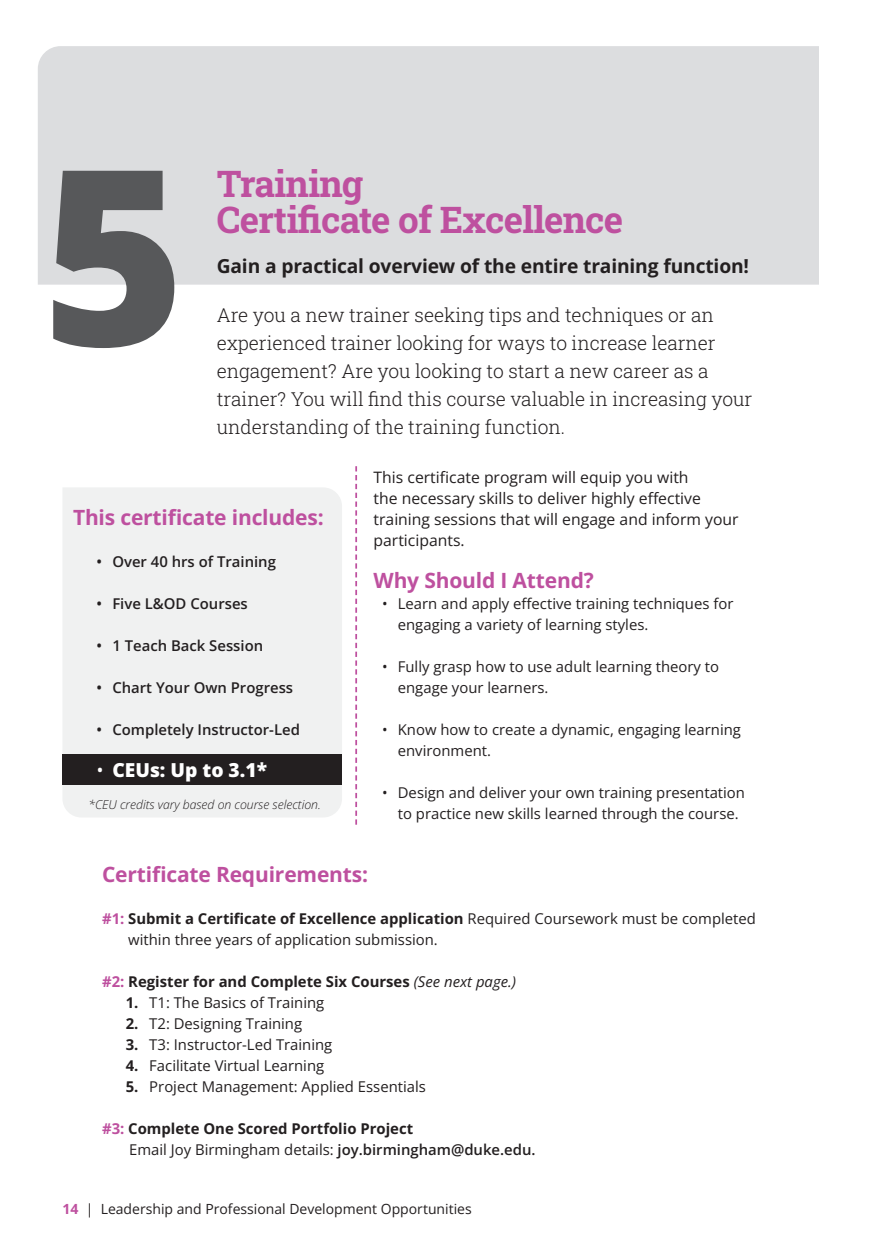
<style>
.page{position:relative;width:882px;height:1260px;background:#fff}
.page>*{position:absolute;margin:0;border:0;box-sizing:border-box;transform-origin:0 0}
.a_head{font:800 245px "Open Sans";color:#57585a}
.Certificate_name_purple{font:700 36.75px "Roboto Slab";letter-spacing:-.02em;color:#be509f}
.B_head_purple{font:700 21px "Open Sans";letter-spacing:-.01em;color:#be509f}
.Academy_intro{font:300 19.25px/28px "Roboto Slab";letter-spacing:-.005em;color:#231f20}
.B_head_purple-2{font:700 19.25px "Open Sans";letter-spacing:-.01em;color:#231f20}
.t1{font:800 19.25px "Open Sans";color:#fff}
.body{font:15.75px/21px "Open Sans";color:#231f20}
.c_head{font:14.88px/21px "Open Sans";color:#231f20}
.t2{font:600 14.88px "Open Sans";color:#231f20}
.c_head-2{font:700 14.88px "Open Sans";color:#231f20}
.body-2{font:14.88px "Open Sans";color:#231f20}
.t3{font:14px "Open Sans";color:#231f20}
.footnote{font:italic 300 12.25px "Open Sans";letter-spacing:-.005em;color:#231f20}
.s1{font-weight:400}
.s2{font-weight:700;color:#be509f}
.s3{font-weight:700}
.s4{color:#be509f}
.s5{font-weight:400;font-style:italic}
.s6{font-weight:600}
</style>
<div class="page">
<div style="left:38px;top:46px;width:781px;height:239px;background:#dcdddf"></div>
<div style="left:63px;top:488px;width:279px;height:329px;background:#f0f1f1"></div>
<div style="left:62px;top:754px;width:280px;height:31px;background:#231f20"></div>
<svg style="left:355px;top:466px;width:2px;height:359px"></svg>
<p class="a_head" style="left:42px;top:89px;width:145px">5</p>
<p class="Certificate_name_purple" style="left:217px;top:158px;width:148px">Training</p>
<p class="Certificate_name_purple" style="left:217px;top:195px;width:408px">Certificate of Excellence</p>
<p class="B_head_purple-2" style="left:217px;top:253px;width:534px">Gain a practical overview of the entire training function!</p>
<p class="Academy_intro" style="left:217px;top:301px;width:537px">Are you a new trainer seeking tips and techniques or an experienced trainer looking for ways to increase learner engagement? Are you looking to start a new career as a trainer? You will find this course valuable in increasing your understanding of the training function.</p>
<p class="body" style="left:374px;top:466px;width:367px">This certificate program will equip you with<br>the necessary skills to deliver highly effective training sessions that will engage and inform your participants.</p>
<p class="B_head_purple" style="left:374px;top:566px;width:222px">Why Should I Attend?</p>
<p class="c_head" style="left:398px;top:593px;width:337px;text-indent:-16px">• Learn and apply effective training techniques for engaging a variety of learning styles.</p>
<p class="c_head" style="left:398px;top:656px;width:323px;text-indent:-16px">• Fully grasp how to use adult learning theory to engage your learners.</p>
<p class="c_head" style="left:398px;top:719px;width:345px;text-indent:-16px">• Know how to create a dynamic, engaging learning environment.</p>
<p class="c_head" style="left:398px;top:782px;width:349px;text-indent:-16px">• Design and deliver your own training presentation to practice new skills learned through the course.</p>
<p class="B_head_purple" style="left:73px;top:503px;width:252px">This certificate includes:</p>
<p class="t2" style="left:97px;top:551px;width:181px">• Over 40 hrs of Training</p>
<p class="t2" style="left:97px;top:593px;width:153px">• Five L&amp;OD Courses</p>
<p class="t2" style="left:97px;top:635px;width:168px">• 1 Teach Back Session</p>
<p class="t2" style="left:97px;top:677px;width:198px">• Chart Your Own Progress</p>
<p class="t2" style="left:97px;top:719px;width:205px">• Completely Instructor-Led</p>
<p class="t1" style="left:97px;top:757px;width:172px"><span class="s1">•</span> CEUs: Up to 3.1*</p>
<p class="footnote" style="left:88px;top:795px;width:234px">*CEU credits vary based on course selection.</p>
<p class="B_head_purple" style="left:102px;top:860px;width:268px">Certificate Requirements:</p>
<p class="c_head" style="left:128px;top:908px;width:629px;text-indent:-26px"><span class="s2">#1:</span> <span class="s3">Submit a Certificate of Excellence application</span> Required Coursework must be completed within three years of application submission.</p>
<p class="c_head-2" style="left:102px;top:971px;width:416px"><span class="s4">#2:</span> Register for and Complete Six Courses <span class="s5">(See next page.)</span></p>
<p class="c_head" style="left:126px;top:992px;width:200px"><span class="s3">1.</span> T1: The Basics of Training</p>
<p class="c_head" style="left:126px;top:1013px;width:178px"><span class="s3">2.</span> T2: Designing Training</p>
<p class="c_head" style="left:126px;top:1034px;width:208px"><span class="s3">3.</span> T3: Instructor-Led Training</p>
<p class="c_head" style="left:126px;top:1055px;width:200px"><span class="s3">4.</span> Facilitate Virtual Learning</p>
<p class="c_head" style="left:126px;top:1076px;width:302px"><span class="s3">5.</span> Project Management: Applied Essentials</p>
<p class="c_head-2" style="left:102px;top:1118px;width:313px"><span class="s4">#3:</span> Complete One Scored Portfolio Project</p>
<p class="body-2" style="left:129px;top:1139px;width:408px">Email Joy Birmingham details: <span class="s6">joy.birmingham@duke.edu.</span></p>
<p class="t3" style="left:62px;top:1200px;width:411px"><span class="s2">14</span> | Leadership and Professional Development Opportunities</p>
</div>
